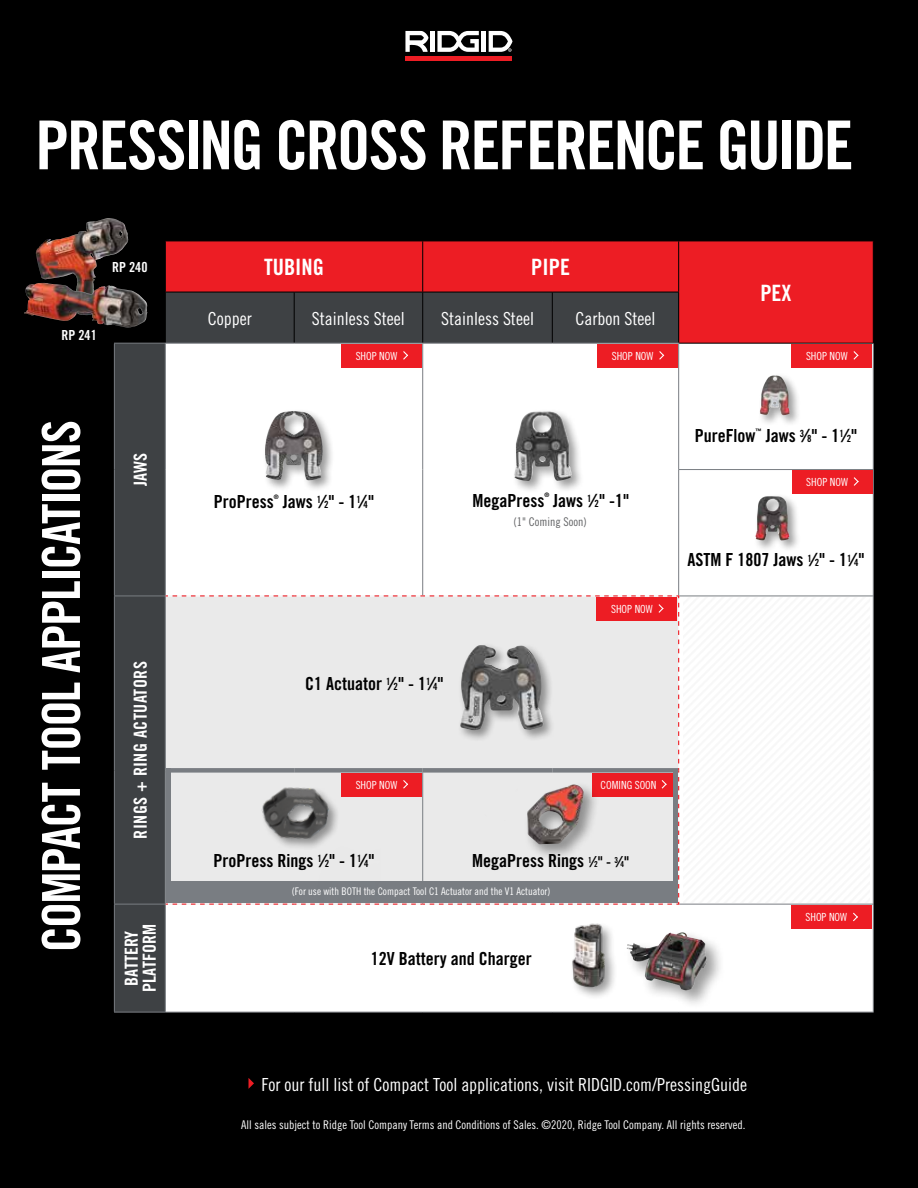
<style>
.page{position:relative;width:918px;height:1188px;background:#000}
.page>*{position:absolute;margin:0;border:0;box-sizing:border-box;transform-origin:0 0}
.t1{font:67.5px "Trade Gothic Bold Cond Twenty";letter-spacing:-.03em;color:#fff}
.t2{font:52.5px "Trade Gothic Bold Cond Twenty";letter-spacing:-.03em;color:#fff}
.t3{font:22.5px "Trade Gothic Bold Cond Twenty";color:#fff}
.t4{font:18px "Trade Gothic Bold Cond Twenty";color:#000}
.t5{font:18px "Trade Gothic Cond Eighteen";color:#fff}
.t6{font:18px/18px "Trade Gothic Bold Cond Twenty";color:#fff;text-align:center}
.t7{font:18px "Trade Gothic Bold Cond Twenty";letter-spacing:.025em;color:#fff}
.t8{font:13.8px "Trade Gothic Bold Cond Twenty";color:#fff}
.t9{font:12px "Trade Gothic Cond Eighteen";color:#fff}
.t10{font:12px "Trade Gothic Cond Eighteen";color:#616264}
.t11{font:11.25px "Trade Gothic Cond Eighteen";color:#fff}
.t12{font:10.5px "Trade Gothic Cond Eighteen";color:#fff}
.t13{font:6.15px "Trade Gothic Bold Cond Twenty";color:#000}
.s1{font-size:9.9px}
.s2{font-size:15px}
.s3{font-size:8.25px}
</style>
<div class="page">
<div style="left:166px;top:242px;width:707px;height:101px;background:#ed1d24"></div>
<svg style="left:114px;top:292px;width:564px;height:720px;background:#3d3f42"></svg>
<div style="left:166px;top:344px;width:707px;height:668px;background:#fff"></div>
<hr style="left:422px;top:241px;width:1px;height:51px;background:#000">
<hr style="left:678px;top:241px;width:1px;height:51px;background:#000">
<hr style="left:165px;top:292px;width:129px;height:1px;background:#000">
<hr style="left:165px;top:292px;width:1px;height:51px;background:#000">
<hr style="left:294px;top:292px;width:129px;height:1px;background:#000">
<hr style="left:294px;top:292px;width:1px;height:51px;background:#000">
<hr style="left:423px;top:292px;width:129px;height:1px;background:#000">
<hr style="left:422px;top:292px;width:1px;height:51px;background:#000">
<hr style="left:552px;top:292px;width:127px;height:1px;background:#000">
<hr style="left:552px;top:292px;width:1px;height:51px;background:#000">
<hr style="left:678px;top:292px;width:1px;height:51px;background:#000">
<hr style="left:165px;top:344px;width:1px;height:126px;background:#797d82">
<hr style="left:422px;top:344px;width:1px;height:126px;background:#797d82">
<hr style="left:165px;top:470px;width:1px;height:126px;background:#797d82">
<hr style="left:422px;top:470px;width:1px;height:125px;background:#797d82">
<hr style="left:678px;top:344px;width:1px;height:125px;background:#797d82">
<hr style="left:873px;top:344px;width:1px;height:125px;background:#797d82">
<hr style="left:678px;top:469px;width:196px;height:1px;background:#797d82">
<hr style="left:678px;top:470px;width:1px;height:125px;background:#797d82">
<hr style="left:873px;top:470px;width:1px;height:126px;background:#797d82">
<hr style="left:165px;top:596px;width:1px;height:174px;background:#797d82">
<hr style="left:679px;top:596px;width:195px;height:1px;background:#797d82">
<hr style="left:873px;top:596px;width:1px;height:174px;background:#797d82">
<hr style="left:873px;top:770px;width:1px;height:134px;background:#797d82">
<hr style="left:165px;top:904px;width:1px;height:108px;background:#797d82">
<hr style="left:679px;top:904px;width:195px;height:1px;background:#797d82">
<hr style="left:873px;top:904px;width:1px;height:108px;background:#797d82">
<hr style="left:165px;top:1012px;width:129px;height:1px;background:#797d82">
<hr style="left:294px;top:1012px;width:129px;height:1px;background:#797d82">
<hr style="left:423px;top:1012px;width:129px;height:1px;background:#797d82">
<hr style="left:552px;top:1012px;width:127px;height:1px;background:#797d82">
<hr style="left:679px;top:1012px;width:195px;height:1px;background:#797d82">
<hr style="left:114px;top:343px;width:51px;height:1px;background:#797d82">
<hr style="left:114px;top:344px;width:1px;height:126px;background:#797d82">
<hr style="left:114px;top:470px;width:1px;height:126px;background:#797d82">
<hr style="left:114px;top:596px;width:52px;height:1px;background:#797d82">
<hr style="left:114px;top:904px;width:52px;height:1px;background:#797d82">
<hr style="left:114px;top:904px;width:1px;height:108px;background:#797d82">
<hr style="left:114px;top:1012px;width:51px;height:1px;background:#797d82">
<hr style="left:114px;top:596px;width:1px;height:174px;background:#797d82">
<hr style="left:165px;top:343px;width:129px;height:1px;background:#797d82">
<hr style="left:294px;top:343px;width:129px;height:1px;background:#797d82">
<hr style="left:423px;top:343px;width:129px;height:1px;background:#797d82">
<hr style="left:552px;top:343px;width:127px;height:1px;background:#797d82">
<div style="left:262px;top:408px;width:73px;height:84px;background:#000;opacity:.4"></div>
<img style="left:265px;top:411px;width:56px;height:69px">
<div style="left:757px;top:373px;width:45px;height:54px;background:#000;opacity:.4"></div>
<img style="left:760px;top:376px;width:30px;height:39px">
<div style="left:683px;top:597px;width:187px;height:305px;background:#fdfdfd"></div>
<div style="left:570px;top:922px;width:48px;height:78px;background:#fff"></div>
<img style="left:548px;top:918px;width:86px;height:80px">
<div style="left:623px;top:929px;width:103px;height:80px;background:#000;opacity:.4"></div>
<img style="left:627px;top:933px;width:54px;height:49px">
<svg style="left:249px;top:1078px;width:5px;height:11px"></svg>
<img style="left:41px;top:218px;width:66px;height:27px">
<img style="left:24px;top:283px;width:79px;height:41px">
<div style="left:341px;top:344px;width:81px;height:23px;background:#ed1d24"></div>
<svg style="left:403px;top:351px;width:5px;height:9px"></svg>
<div style="left:792px;top:344px;width:80px;height:23px;background:#ed1d24"></div>
<svg style="left:853px;top:351px;width:6px;height:9px"></svg>
<div style="left:792px;top:470px;width:80px;height:24px;background:#ed1d24"></div>
<svg style="left:853px;top:477px;width:6px;height:9px"></svg>
<div style="left:597px;top:344px;width:81px;height:23px;background:#ed1d24"></div>
<svg style="left:659px;top:351px;width:6px;height:9px"></svg>
<div style="left:791px;top:906px;width:81px;height:23px;background:#ed1d24"></div>
<svg style="left:853px;top:912px;width:5px;height:10px"></svg>
<svg style="left:166px;top:595px;width:514px;height:310px;background:#dbd2d3"></svg>
<hr style="left:405px;top:56px;width:107px;height:4px;background:#ed1d24">
<div style="left:430px;top:31px;width:5px;height:21px;background:#fff"></div>
<hr style="left:482px;top:31px;width:4px;height:21px;background:#fff">
<svg style="left:405px;top:31px;width:24px;height:21px"></svg>
<svg style="left:437px;top:31px;width:42px;height:21px"></svg>
<svg style="left:489px;top:31px;width:24px;height:21px"></svg>
<div style="left:512px;top:408px;width:73px;height:86px;background:#000;opacity:.4"></div>
<img style="left:514px;top:411px;width:58px;height:70px">
<div style="left:753px;top:493px;width:48px;height:60px;background:#000;opacity:.4"></div>
<img style="left:755px;top:496px;width:34px;height:45px">
<div style="left:523px;top:782px;width:77px;height:78px;background:#000;opacity:.4"></div>
<img style="left:477px;top:774px;width:107px;height:70px">
<div style="left:143px;top:786px;width:247px;height:126px;background:#000;opacity:.4"></div>
<img style="left:113px;top:735px;width:268px;height:169px">
<h1 class="t1" style="left:35px;top:104px;width:820px">PRESSING CROSS REFERENCE GUIDE</h1>
<p class="t8" style="left:112px;top:259px;width:37px">RP 240</p>
<p class="t8" style="left:62px;top:326px;width:37px">RP 241</p>
<h2 class="t2" style="left:29px;top:952px;width:534px;rotate:-90deg">COMPACT TOOL APPLICATIONS</h2>
<p class="t6" style="left:131px;top:486px;width:34px;rotate:-90deg">JAWS</p>
<p class="t7" style="left:129px;top:839px;width:179px;rotate:-90deg">RINGS + RING ACTUATORS</p>
<p class="t6" style="left:122px;top:992px;width:69px;rotate:-90deg">BATTERY<br>PLATFORM</p>
<p class="t3" style="left:264px;top:253px;width:62px">TUBING</p>
<p class="t3" style="left:531px;top:253px;width:40px">PIPE</p>
<p class="t5" style="left:208px;top:308px;width:45px">Copper</p>
<p class="t5" style="left:312px;top:308px;width:94px">Stainless Steel</p>
<p class="t5" style="left:441px;top:308px;width:94px">Stainless Steel</p>
<p class="t5" style="left:576px;top:308px;width:81px">Carbon Steel</p>
<p class="t3" style="left:760px;top:279px;width:33px">PEX</p>
<p class="t11" style="left:356px;top:349px;width:43px">SHOP NOW</p>
<p class="t11" style="left:806px;top:349px;width:43px">SHOP NOW</p>
<p class="t11" style="left:612px;top:349px;width:43px">SHOP NOW</p>
<p class="t4" style="left:695px;top:425px;width:62px">PureFlow</p>
<p class="t13" style="left:756px;top:427px;width:8px">™</p>
<p class="t4" style="left:766px;top:425px;width:93px">Jaws <sup>3</sup>⁄<span class="s1">8</span>" - 1<sup>1</sup>⁄<span class="s1">2</span>"</p>
<p class="t4" style="left:214px;top:491px;width:61px">ProPress</p>
<p class="t13" style="left:274px;top:493px;width:6px">®</p>
<p class="t4" style="left:283px;top:491px;width:93px">Jaws <sup>1</sup>⁄<span class="s1">2</span>" - 1<sup>1</sup>⁄<span class="s1">4</span>"</p>
<p class="t4" style="left:472px;top:489px;width:73px">MegaPress</p>
<p class="t13" style="left:544px;top:491px;width:6px">®</p>
<p class="t4" style="left:553px;top:489px;width:77px">Jaws <sup>1</sup>⁄<span class="s1">2</span>" -1"</p>
<p class="t4" style="left:305px;top:673px;width:140px">C1 Actuator <sup>1</sup>⁄<span class="s1">2</span>" - 1<sup>1</sup>⁄<span class="s1">4</span>"</p>
<p class="t10" style="left:514px;top:515px;width:75px">(1" Coming Soon)</p>
<p class="t11" style="left:611px;top:602px;width:43px">SHOP NOW</p>
<p class="t11" style="left:806px;top:475px;width:43px">SHOP NOW</p>
<p class="t4" style="left:687px;top:549px;width:179px">ASTM F 1807 Jaws <sup>1</sup>⁄<span class="s1">2</span>" - 1<sup>1</sup>⁄<span class="s1">4</span>"</p>
<p class="t11" style="left:356px;top:778px;width:43px">SHOP NOW</p>
<p class="t11" style="left:601px;top:778px;width:57px">COMING SOON</p>
<p class="t4" style="left:213px;top:850px;width:163px">ProPress Rings <sup>1</sup>⁄<span class="s1">2</span>" - 1<sup>1</sup>⁄<span class="s1">4</span>"</p>
<p class="t4" style="left:472px;top:850px;width:158px">MegaPress Rings <sup>1</sup><span class="s2">⁄</span><span class="s3">2</span><span class="s2">" -</span> <sup>3</sup><span class="s2">⁄</span><span class="s3">4</span><span class="s2">"</span></p>
<p class="t12" style="left:292px;top:885px;width:260px">(For use with BOTH the Compact Tool C1 Actuator and the V1 Actuator)</p>
<p class="t4" style="left:371px;top:948px;width:162px">12V Battery and Charger</p>
<p class="t11" style="left:805px;top:911px;width:43px">SHOP NOW</p>
<p class="t5" style="left:261px;top:1074px;width:487px">For our full list of Compact Tool applications, visit RIDGID.com/PressingGuide</p>
<p class="t9" style="left:241px;top:1118px;width:506px">All sales subject to Ridge Tool Company Terms and Conditions of Sales. ©2020, Ridge Tool Company. All rights reserved.</p>
</div>
